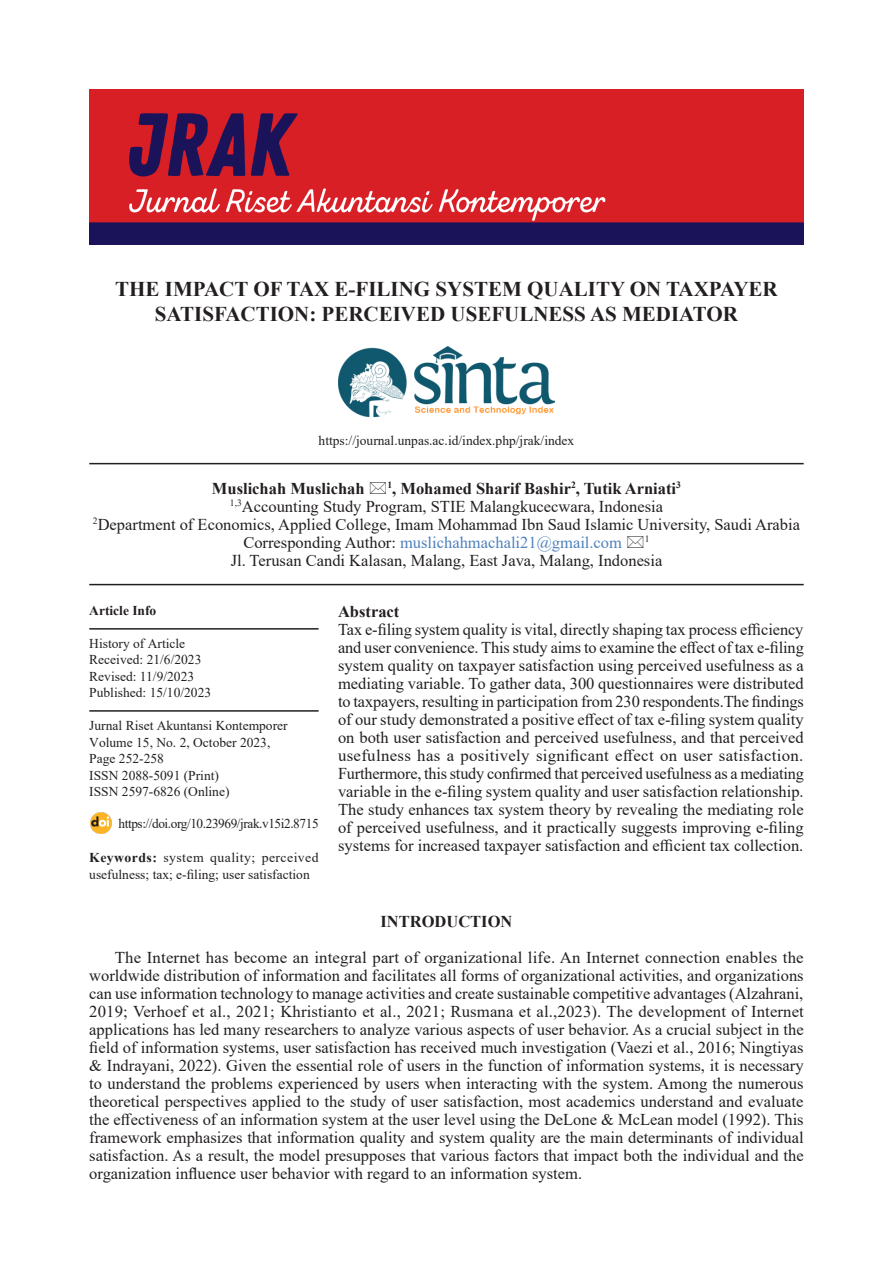
<style>
.page{position:relative;width:893px;height:1263px;background:#fff}
.page>*{position:absolute;margin:0;border:0;box-sizing:border-box;transform-origin:0 0}
.judul{font:700 21px/25.2px "Times New Roman";color:#231f20;text-align:center}
.isi_paragraf{font:16.5px/18px "Times New Roman";color:#231f20;text-align:justify}
.abstract{font:16.5px/18px "Times New Roman";color:#231f20;text-align:justify}
.Nama_Penulis{font:16.5px "Times New Roman";color:#231f20}
.Nama_Penulis-2{font:700 16.5px "Times New Roman";color:#231f20}
.Nama_Penulis-3{font:16.5px "Times New Roman";color:#4f81bd}
.isi_paragraf-2{font:700 16.5px "Times New Roman";color:#231f20}
.abstract-2{font:700 16.5px "Times New Roman";color:#231f20}
.artikel_info{font:13.5px/16.5px "Times New Roman";color:#231f20}
.teks_table{font:13.5px "Times New Roman";color:#231f20}
.teks_table-2{font:13.5px "Times New Roman";letter-spacing:-.03em;color:#231f20}
.artikel_info-2{font:700 13.5px "Times New Roman";color:#231f20}
.Nama_Penulis-4{font:9.6px "Times New Roman";color:#231f20}
.s1{color:#231f20}
.s2{font-weight:700}
</style>
<div class="page">
<img style="left:89px;top:90px;width:715px;height:155px">
<hr style="left:89px;top:463px;width:715px;height:1px;background:#231f20">
<img style="left:338px;top:347px;width:217px;height:71px">
<hr style="left:89px;top:584px;width:715px;height:1px;background:#231f20">
<hr style="left:89px;top:628px;width:230px;height:2px;background:#231f20">
<hr style="left:89px;top:710px;width:230px;height:2px;background:#231f20">
<img style="left:91px;top:813px;width:20px;height:20px">
<p class="judul" style="left:115px;top:276px;width:664px">THE IMPACT OF TAX E-FILING SYSTEM QUALITY ON TAXPAYER<br>SATISFACTION: PERCEIVED USEFULNESS AS MEDIATOR</p>
<p class="teks_table" style="left:319px;top:431px;width:257px">https://journal.unpas.ac.id/index.php/jrak/index</p>
<p class="Nama_Penulis-2" style="left:212px;top:476px;width:154px">Muslichah Muslichah</p>
<p class="Nama_Penulis-2" style="left:387px;top:476px;width:295px"><sup>1</sup>, Mohamed Sharif Bashir<sup>2</sup>, Tutik Arniati<sup>3</sup></p>
<p class="Nama_Penulis" style="left:230px;top:495px;width:435px"><sup>1,3</sup>Accounting Study Program, STIE Malangkucecwara, Indonesia</p>
<p class="Nama_Penulis" style="left:93px;top:513px;width:709px"><sup>2</sup>Department of Economics, Applied College, Imam Mohammad Ibn Saud Islamic University, Saudi Arabia</p>
<p class="Nama_Penulis-3" style="left:243px;top:531px;width:380px"><span class="s1">Corresponding Author:</span> muslichahmachali21@gmail.com</p>
<p class="Nama_Penulis-4" style="left:645px;top:532px;width:6px">1</p>
<p class="Nama_Penulis" style="left:231px;top:549px;width:433px">Jl. Terusan Candi Kalasan, Malang, East Java, Malang, Indonesia</p>
<p class="artikel_info-2" style="left:89px;top:600px;width:69px">Article Info</p>
<p class="artikel_info" style="left:89px;top:634px;width:97px">History of Article</p>
<p class="artikel_info" style="left:89px;top:651px;width:114px">Received: 21/6/2023</p>
<p class="artikel_info" style="left:89px;top:667px;width:106px">Revised: 11/9/2023</p>
<p class="artikel_info" style="left:89px;top:684px;width:123px">Published: 15/10/2023</p>
<p class="artikel_info" style="left:89px;top:717px;width:200px">Jurnal Riset Akuntansi Kontemporer</p>
<p class="artikel_info" style="left:89px;top:733px;width:183px">Volume 15, No. 2, October 2023,</p>
<p class="artikel_info" style="left:89px;top:750px;width:76px">Page 252-258</p>
<p class="artikel_info" style="left:89px;top:766px;width:131px">ISSN 2088-5091 (Print)</p>
<p class="artikel_info" style="left:89px;top:783px;width:142px">ISSN 2597-6826 (Online)</p>
<p class="abstract-2" style="left:338px;top:599px;width:63px">Abstract</p>
<p class="abstract" style="left:338px;top:620px;width:467px">Tax e-filing system quality is vital, directly shaping tax process efficiency and user convenience. This study aims to examine the effect of tax e-filing system quality on taxpayer satisfaction using perceived usefulness as a mediating variable. To gather data, 300 questionnaires were distributed to taxpayers, resulting in participation from 230 respondents.The findings of our study demonstrated a positive effect of tax e-filing system quality on both user satisfaction and perceived usefulness, and that perceived usefulness has a positively significant effect on user satisfaction.<br>Furthermore, this study confirmed that perceived usefulness as a mediating variable in the e-filing system quality and user satisfaction relationship.<br>The study enhances tax system theory by revealing the mediating role of perceived usefulness, and it practically suggests improving e-filing systems for increased taxpayer satisfaction and efficient tax collection.</p>
<p class="teks_table-2" style="left:119px;top:813px;width:202px">https://doi.org/10.23969/jrak.v15i2.8715</p>
<p class="artikel_info" style="left:89px;top:849px;width:231px"><span class="s2">Keywords:</span> system quality; perceived usefulness; tax; e-filing; user satisfaction</p>
<p class="isi_paragraf-2" style="left:380px;top:909px;width:133px">INTRODUCTION</p>
<p class="isi_paragraf" style="left:89px;top:948px;width:716px;text-indent:26px">The Internet has become an integral part of organizational life. An Internet connection enables the worldwide distribution of information and facilitates all forms of organizational activities, and organizations can use information technology to manage activities and create sustainable competitive advantages (Alzahrani, 2019; Verhoef et al., 2021; Khristianto et al., 2021; Rusmana et al.,2023). The development of Internet applications has led many researchers to analyze various aspects of user behavior. As a crucial subject in the field of information systems, user satisfaction has received much investigation (Vaezi et al., 2016; Ningtiyas &amp; Indrayani, 2022). Given the essential role of users in the function of information systems, it is necessary to understand the problems experienced by users when interacting with the system. Among the numerous theoretical perspectives applied to the study of user satisfaction, most academics understand and evaluate the effectiveness of an information system at the user level using the DeLone &amp; McLean model (1992). This framework emphasizes that information quality and system quality are the main determinants of individual satisfaction. As a result, the model presupposes that various factors that impact both the individual and the organization influence user behavior with regard to an information system.</p>
</div>
